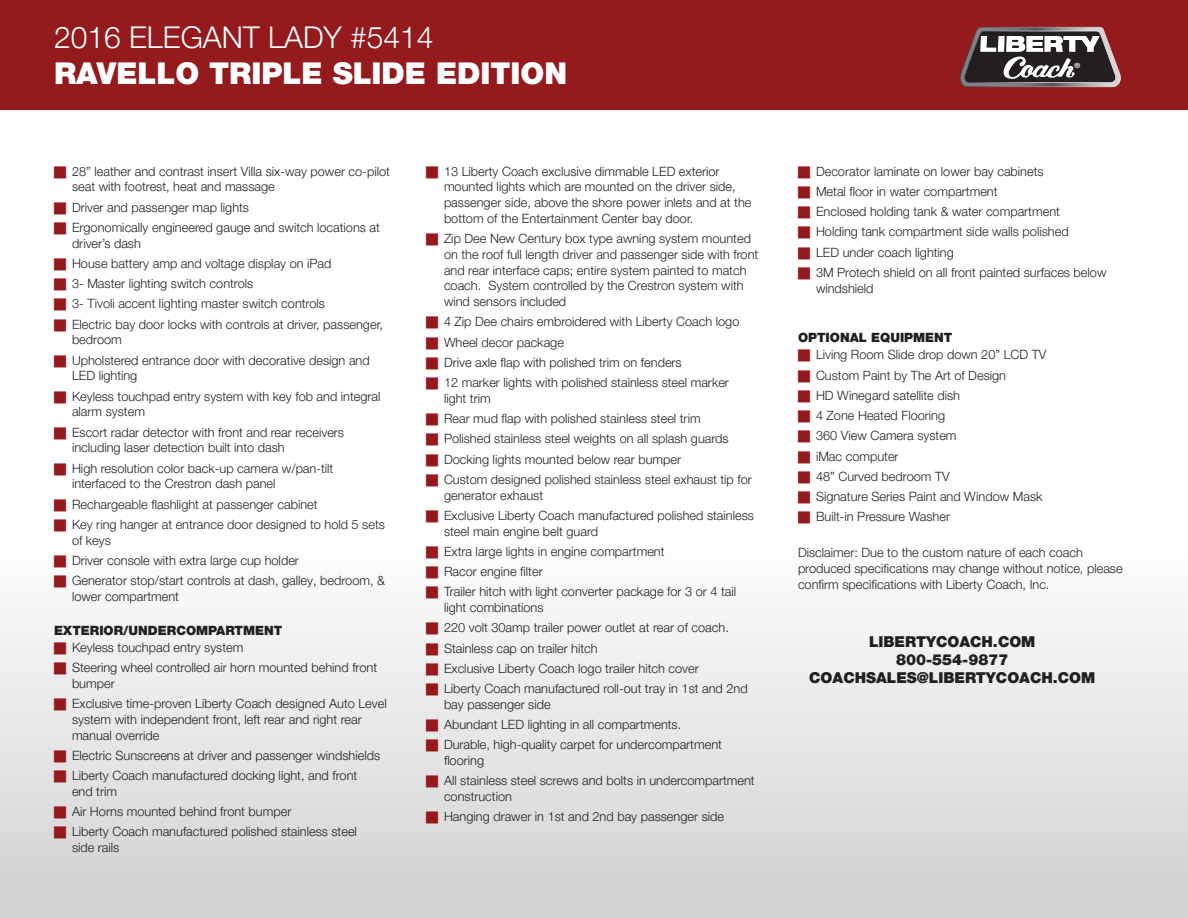
<style>
.page{position:relative;width:1188px;height:918px;background:#fff}
.page>*{position:absolute;margin:0;border:0;box-sizing:border-box;transform-origin:0 0}
.t1{font:900 30px "Helvetica Neue LT Pro";color:#fff}
.t2{font:300 30px "Helvetica Neue LT Pro";color:#fff}
.t3{font:900 15px "Helvetica Neue LT Pro";color:#231f20}
.Disclaimer{font:300 12.75px/15.8px "Helvetica Neue LT Pro";color:#231f20}
.Categories{font:900 12.75px "Helvetica Neue LT Pro";color:#231f20}
.t4{font:700 7.2px "Helvetica Neue";color:#fff}
</style>
<div class="page">
<div style="left:0;top:0;width:1188px;height:110px;background:#951a1d"></div>
<svg style="left:960px;top:27px;width:161px;height:60px;background:#6f6162"></svg>
<div style="left:0;top:553px;width:1188px;height:365px;background:linear-gradient(to bottom,#fcfdfd,#d1d0d1)"></div>
<svg style="left:54px;top:555px;width:12px;height:12px"></svg>
<svg style="left:54px;top:575px;width:12px;height:12px"></svg>
<svg style="left:54px;top:642px;width:12px;height:12px"></svg>
<svg style="left:54px;top:662px;width:12px;height:12px"></svg>
<svg style="left:54px;top:698px;width:12px;height:12px"></svg>
<svg style="left:54px;top:750px;width:12px;height:12px"></svg>
<svg style="left:54px;top:770px;width:12px;height:12px"></svg>
<svg style="left:54px;top:806px;width:12px;height:12px"></svg>
<svg style="left:54px;top:827px;width:12px;height:12px"></svg>
<svg style="left:426px;top:553px;width:12px;height:5px"></svg>
<svg style="left:426px;top:566px;width:12px;height:12px"></svg>
<svg style="left:426px;top:587px;width:12px;height:12px"></svg>
<svg style="left:426px;top:623px;width:12px;height:12px"></svg>
<svg style="left:426px;top:643px;width:12px;height:12px"></svg>
<svg style="left:426px;top:663px;width:12px;height:12px"></svg>
<svg style="left:426px;top:683px;width:12px;height:12px"></svg>
<svg style="left:426px;top:719px;width:12px;height:12px"></svg>
<svg style="left:426px;top:740px;width:12px;height:12px"></svg>
<svg style="left:426px;top:776px;width:12px;height:12px"></svg>
<svg style="left:426px;top:812px;width:12px;height:12px"></svg>
<h1 class="t2" style="left:54px;top:19px;width:381px">2016 ELEGANT LADY #5414</h1>
<h1 class="t1" style="left:54px;top:55px;width:515px">RAVELLO TRIPLE SLIDE EDITION</h1>
<p class="t4" style="left:1075px;top:61px;width:7px">®</p>
<p class="Disclaimer" style="left:72px;top:163px;width:319px">28” leather and contrast insert Villa six-way power co-pilot seat with footrest, heat and massage</p>
<p class="Disclaimer" style="left:72px;top:199px;width:179px">Driver and passenger map lights</p>
<p class="Disclaimer" style="left:72px;top:219px;width:310px">Ergonomically engineered gauge and switch locations at driver’s dash</p>
<p class="Disclaimer" style="left:72px;top:255px;width:261px">House battery amp and voltage display on iPad</p>
<p class="Disclaimer" style="left:72px;top:275px;width:183px">3- Master lighting switch controls</p>
<p class="Disclaimer" style="left:72px;top:296px;width:254px">3- Tivoli accent lighting master switch controls</p>
<p class="Disclaimer" style="left:72px;top:316px;width:313px">Electric bay door locks with controls at driver, passenger, bedroom</p>
<p class="Disclaimer" style="left:72px;top:352px;width:299px">Upholstered entrance door with decorative design and<br>LED lighting</p>
<p class="Disclaimer" style="left:72px;top:388px;width:310px">Keyless touchpad entry system with key fob and integral alarm system</p>
<p class="Disclaimer" style="left:72px;top:424px;width:274px">Escort radar detector with front and rear receivers including laser detection built into dash</p>
<p class="Disclaimer" style="left:72px;top:460px;width:263px">High resolution color back-up camera w/pan-tilt interfaced to the Crestron dash panel</p>
<p class="Disclaimer" style="left:72px;top:496px;width:247px">Rechargeable flashlight at passenger cabinet</p>
<p class="Disclaimer" style="left:72px;top:516px;width:314px">Key ring hanger at entrance door designed to hold 5 sets of keys</p>
<p class="Disclaimer" style="left:72px;top:552px;width:228px">Driver console with extra large cup holder</p>
<p class="Disclaimer" style="left:72px;top:572px;width:314px">Generator stop/start controls at dash, galley, bedroom, &amp; lower compartment</p>
<p class="Categories" style="left:54px;top:622px;width:230px">EXTERIOR/UNDERCOMPARTMENT</p>
<p class="Disclaimer" style="left:72px;top:639px;width:173px">Keyless touchpad entry system</p>
<p class="Disclaimer" style="left:72px;top:659px;width:307px">Steering wheel controlled air horn mounted behind front bumper</p>
<p class="Disclaimer" style="left:72px;top:695px;width:316px">Exclusive time-proven Liberty Coach designed Auto Level system with independent front, left rear and right rear manual override</p>
<p class="Disclaimer" style="left:72px;top:747px;width:310px">Electric Sunscreens at driver and passenger windshields</p>
<p class="Disclaimer" style="left:72px;top:767px;width:287px">Liberty Coach manufactured docking light, and front end trim</p>
<p class="Disclaimer" style="left:72px;top:803px;width:221px">Air Horns mounted behind front bumper</p>
<p class="Disclaimer" style="left:72px;top:824px;width:287px">Liberty Coach manufactured polished stainless steel side rails</p>
<p class="Disclaimer" style="left:444px;top:163px;width:309px">13 Liberty Coach exclusive dimmable LED exterior mounted lights which are mounted on the driver side, passenger side, above the shore power inlets and at the bottom of the Entertainment Center bay door.</p>
<p class="Disclaimer" style="left:444px;top:230px;width:316px">Zip Dee New Century box type awning system mounted on the roof full length driver and passenger side with front and rear interface caps; entire system painted to match coach. System controlled by the Crestron system with wind sensors included</p>
<p class="Disclaimer" style="left:444px;top:314px;width:297px">4 Zip Dee chairs embroidered with Liberty Coach logo</p>
<p class="Disclaimer" style="left:444px;top:334px;width:122px">Wheel decor package</p>
<p class="Disclaimer" style="left:444px;top:354px;width:239px">Drive axle flap with polished trim on fenders</p>
<p class="Disclaimer" style="left:444px;top:374px;width:287px">12 marker lights with polished stainless steel marker light trim</p>
<p class="Disclaimer" style="left:444px;top:410px;width:258px">Rear mud flap with polished stainless steel trim</p>
<p class="Disclaimer" style="left:444px;top:431px;width:286px">Polished stainless steel weights on all splash guards</p>
<p class="Disclaimer" style="left:444px;top:451px;width:239px">Docking lights mounted below rear bumper</p>
<p class="Disclaimer" style="left:444px;top:471px;width:309px">Custom designed polished stainless steel exhaust tip for generator exhaust</p>
<p class="Disclaimer" style="left:444px;top:507px;width:312px">Exclusive Liberty Coach manufactured polished stainless steel main engine belt guard</p>
<p class="Disclaimer" style="left:444px;top:543px;width:222px">Extra large lights in engine compartment</p>
<p class="Disclaimer" style="left:444px;top:563px;width:100px">Racor engine filter</p>
<p class="Disclaimer" style="left:444px;top:584px;width:294px">Trailer hitch with light converter package for 3 or 4 tail light combinations</p>
<p class="Disclaimer" style="left:444px;top:620px;width:286px">220 volt 30amp trailer power outlet at rear of coach.</p>
<p class="Disclaimer" style="left:444px;top:640px;width:155px">Stainless cap on trailer hitch</p>
<p class="Disclaimer" style="left:444px;top:660px;width:256px">Exclusive Liberty Coach logo trailer hitch cover</p>
<p class="Disclaimer" style="left:444px;top:680px;width:305px">Liberty Coach manufactured roll-out tray in 1st and 2nd bay passenger side</p>
<p class="Disclaimer" style="left:444px;top:716px;width:239px">Abundant LED lighting in all compartments.</p>
<p class="Disclaimer" style="left:444px;top:737px;width:279px">Durable, high-quality carpet for undercompartment flooring</p>
<p class="Disclaimer" style="left:444px;top:773px;width:312px">All stainless steel screws and bolts in undercompartment construction</p>
<p class="Disclaimer" style="left:444px;top:809px;width:282px">Hanging drawer in 1st and 2nd bay passenger side</p>
<p class="Disclaimer" style="left:816px;top:163px;width:229px">Decorator laminate on lower bay cabinets</p>
<p class="Disclaimer" style="left:816px;top:183px;width:183px">Metal floor in water compartment</p>
<p class="Disclaimer" style="left:816px;top:203px;width:245px">Enclosed holding tank &amp; water compartment</p>
<p class="Disclaimer" style="left:816px;top:224px;width:254px">Holding tank compartment side walls polished</p>
<p class="Disclaimer" style="left:816px;top:244px;width:139px">LED under coach lighting</p>
<p class="Disclaimer" style="left:816px;top:264px;width:292px">3M Protech shield on all front painted surfaces below windshield</p>
<p class="Categories" style="left:798px;top:330px;width:156px">OPTIONAL EQUIPMENT</p>
<p class="Disclaimer" style="left:816px;top:347px;width:232px">Living Room Slide drop down 20” LCD TV</p>
<p class="Disclaimer" style="left:816px;top:367px;width:192px">Custom Paint by The Art of Design</p>
<p class="Disclaimer" style="left:816px;top:387px;width:146px">HD Winegard satellite dish</p>
<p class="Disclaimer" style="left:816px;top:407px;width:131px">4 Zone Heated Flooring</p>
<p class="Disclaimer" style="left:816px;top:428px;width:142px">360 View Camera system</p>
<p class="Disclaimer" style="left:816px;top:448px;width:84px">iMac computer</p>
<p class="Disclaimer" style="left:816px;top:468px;width:135px">48” Curved bedroom TV</p>
<p class="Disclaimer" style="left:816px;top:488px;width:228px">Signature Series Paint and Window Mask</p>
<p class="Disclaimer" style="left:816px;top:509px;width:136px">Built-in Pressure Washer</p>
<p class="Disclaimer" style="left:798px;top:545px;width:326px">Disclaimer: Due to the custom nature of each coach produced specifications may change without notice, please confirm specifications with Liberty Coach, Inc.</p>
<p class="t3" style="left:869px;top:633px;width:168px">LIBERTYCOACH.COM</p>
<p class="t3" style="left:896px;top:651px;width:114px">800-554-9877</p>
<p class="t3" style="left:809px;top:669px;width:288px">COACHSALES@LIBERTYCOACH.COM</p>
</div>
